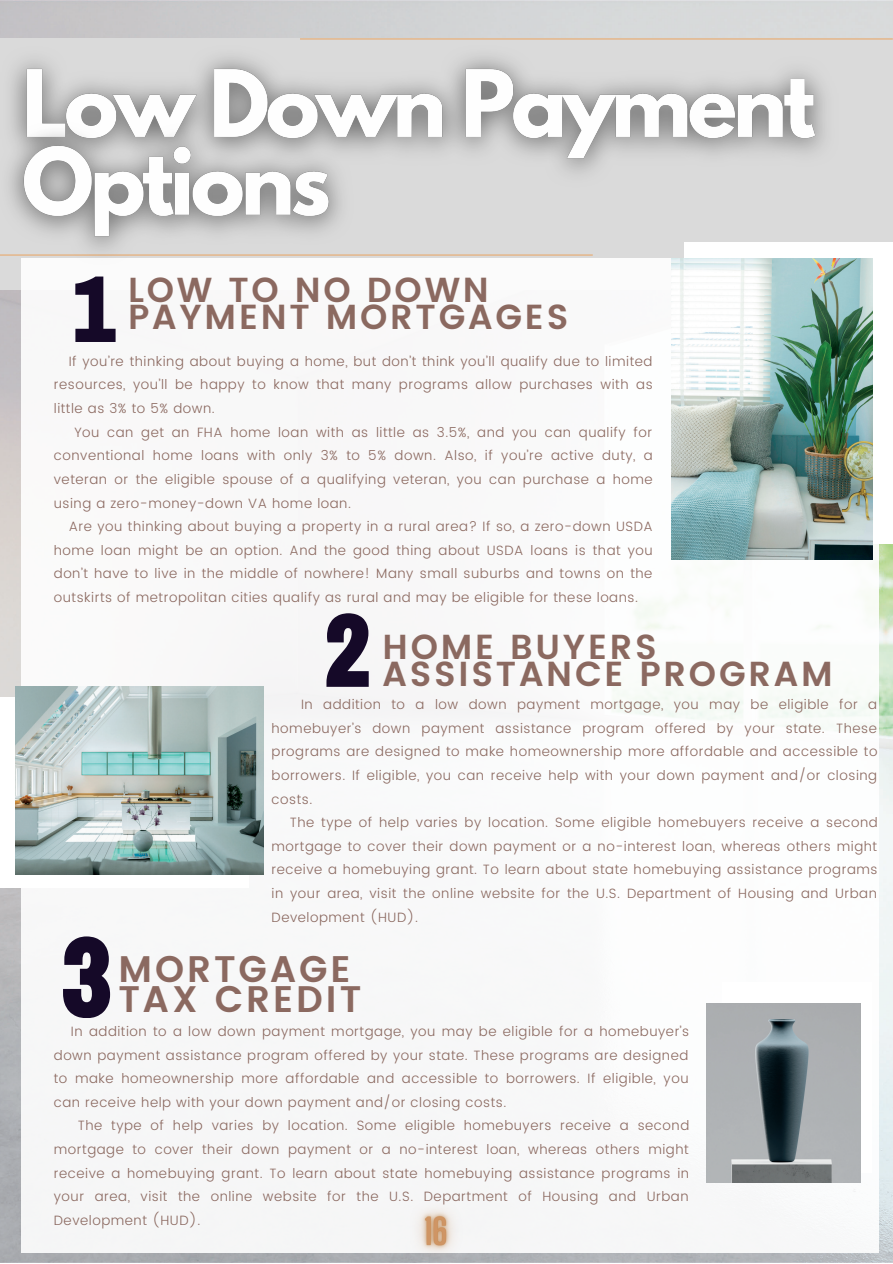
<style>
.page{position:relative;width:893px;height:1264px;background:#fff}
.page>*{position:absolute;margin:0;border:0;box-sizing:border-box;transform-origin:0 0}
.t1{font:600 36.9px/29.2px "Poppins";letter-spacing:.08em;color:#8b6960}
.t2{font:600 34.65px/27px "Poppins";letter-spacing:.08em;color:#8b6960}
.t3{font:300 13.5px/23.5px "Poppins";letter-spacing:.04em;color:#8b6960;text-align:justify}
</style>
<div class="page">
<img style="left:0;top:0;width:892px;height:1262px">
<div style="left:0;top:38px;width:892px;height:252px;background:#dadada"></div>
<div style="left:22px;top:258px;width:856px;height:994px;background:#f8f8f8"></div>
<hr style="left:300px;top:38px;width:592px;height:2px;background:#e8aa6f">
<img style="left:0;top:30px;width:850px;height:252px">
<svg style="left:75px;top:276px;width:40px;height:66px"></svg>
<svg style="left:326px;top:613px;width:42px;height:74px"></svg>
<div style="left:0;top:697px;width:249px;height:190px;background:#fff"></div>
<svg style="left:63px;top:936px;width:47px;height:82px"></svg>
<div style="left:684px;top:242px;width:208px;height:302px;background:#fff"></div>
<img style="left:671px;top:258px;width:201px;height:301px">
<img style="left:16px;top:687px;width:247px;height:187px">
<div style="left:722px;top:982px;width:149px;height:190px;background:#fff"></div>
<img style="left:706px;top:1003px;width:154px;height:179px">
<img style="left:392px;top:1209px;width:86px;height:53px">
<h2 class="t2" style="left:128px;top:276px;width:441px">LOW TO NO DOWN<br>PAYMENT MORTGAGES</h2>
<p class="t3" style="left:54px;top:349px;width:600px;text-indent:15px">If you’re thinking about buying a home, but don’t think you’ll qualify due to limited resources, you’ll be happy to know that many programs allow purchases with as little as 3% to 5% down.</p>
<p class="t3" style="left:54px;top:420px;width:600px;text-indent:20px">You can get an FHA home loan with as little as 3.5%, and you can qualify for conventional home loans with only 3% to 5% down. Also, if you’re active duty, a veteran or the eligible spouse of a qualifying veteran, you can purchase a home using a zero-money-down VA home loan.</p>
<p class="t3" style="left:54px;top:514px;width:600px;text-indent:15px">Are you thinking about buying a property in a rural area? If so, a zero-down USDA home loan might be an option. And the good thing about USDA loans is that you don’t have to live in the middle of nowhere! Many small suburbs and towns on the outskirts of metropolitan cities qualify as rural and may be eligible for these loans.</p>
<h2 class="t2" style="left:382px;top:633px;width:451px">HOME BUYERS<br>ASSISTANCE PROGRAM</h2>
<p class="t3" style="left:271px;top:692px;width:607px;text-indent:29px">In addition to a low down payment mortgage, you may be eligible for a homebuyer’s down payment assistance program offered by your state. These programs are designed to make homeownership more affordable and accessible to borrowers. If eligible, you can receive help with your down payment and/or closing costs.</p>
<p class="t3" style="left:271px;top:810px;width:607px;text-indent:18px">The type of help varies by location. Some eligible homebuyers receive a second mortgage to cover their down payment or a no-interest loan, whereas others might receive a homebuying grant. To learn about state homebuying assistance programs in your area, visit the online website for the U.S. Department of Housing and Urban Development (HUD).</p>
<h1 class="t1" style="left:118px;top:955px;width:244px">MORTGAGE<br>TAX CREDIT</h1>
<p class="t3" style="left:54px;top:1019px;width:637px;text-indent:17px">In addition to a low down payment mortgage, you may be eligible for a homebuyer’s down payment assistance program offered by your state. These programs are designed to make homeownership more affordable and accessible to borrowers. If eligible, you can receive help with your down payment and/or closing costs.</p>
<p class="t3" style="left:54px;top:1113px;width:637px;text-indent:24px">The type of help varies by location. Some eligible homebuyers receive a second mortgage to cover their down payment or a no-interest loan, whereas others might receive a homebuying grant. To learn about state homebuying assistance programs in your area, visit the online website for the U.S. Department of Housing and Urban Development (HUD).</p>
</div>
